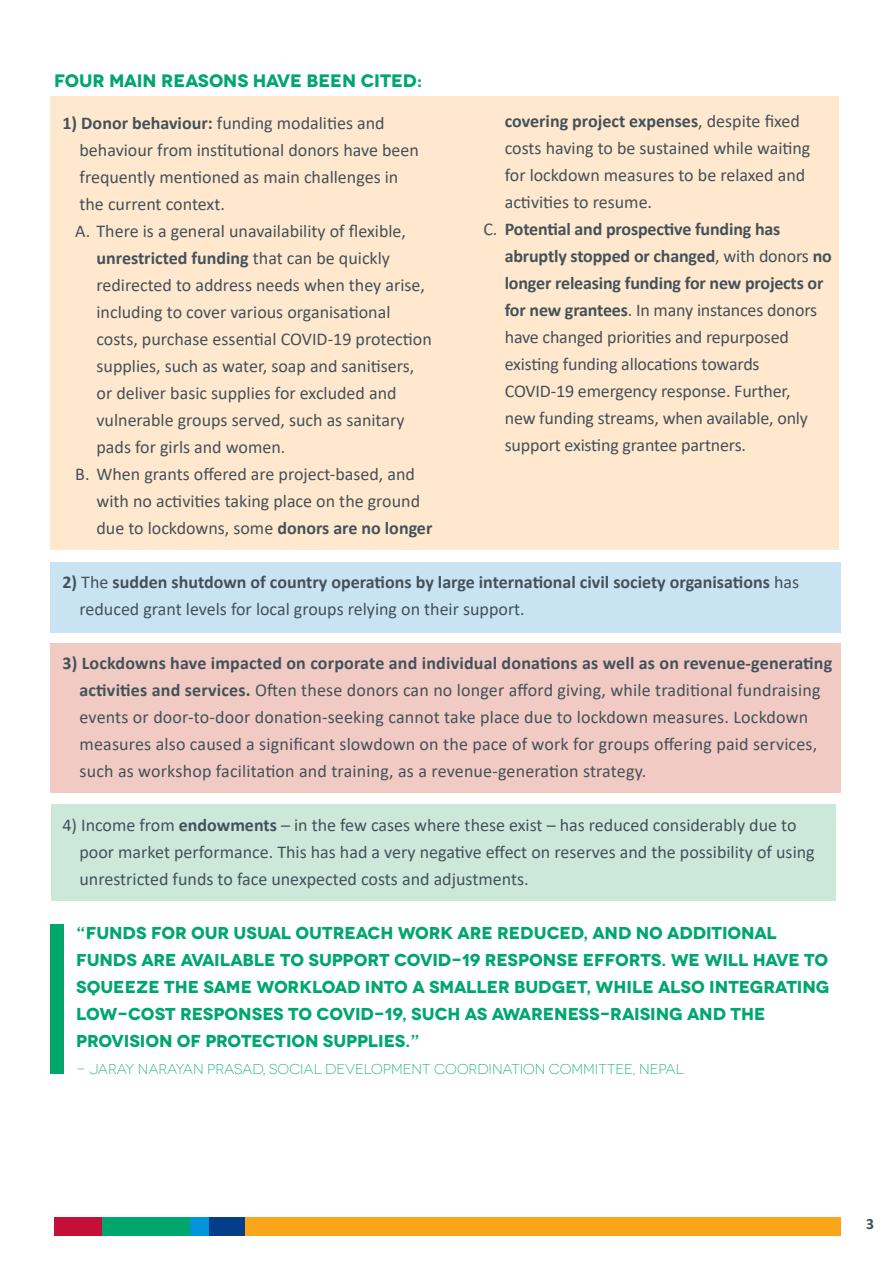
<style>
.page{position:relative;width:893px;height:1263px;background:#fff}
.page>*{position:absolute;margin:0;border:0;box-sizing:border-box;transform-origin:0 0}
.t1{font:18px/27px "Calibri";color:#43525a}
.t2{font:700 18px/27px "Calibri";letter-spacing:-.01em;color:#43525a}
.t3{font:700 18px "Novecentowide";color:#00a76d}
.t4{font:700 17.25px/27px "Novecentowide";color:#00a76d}
.t5{font:700 15.75px "Calibri";color:#43525a}
.t6{font:300 14.25px "Novecentowide";letter-spacing:-.005em;color:#00a76d}
.s1{font-weight:700}
.s2{font-weight:400}
</style>
<div class="page">
<div style="left:51px;top:96px;width:788px;height:454px;background:#ffe8cd"></div>
<div style="left:51px;top:562px;width:790px;height:71px;background:#cae3f3"></div>
<div style="left:51px;top:643px;width:790px;height:149px;background:#f1cac3"></div>
<div style="left:51px;top:804px;width:785px;height:97px;background:#cbe8db"></div>
<div style="left:245px;top:1217px;width:596px;height:18px;background:#faa61a"></div>
<div style="left:54px;top:1217px;width:48px;height:18px;background:#c41039"></div>
<div style="left:102px;top:1217px;width:88px;height:18px;background:#00a76d"></div>
<div style="left:190px;top:1217px;width:19px;height:18px;background:#0095da"></div>
<div style="left:209px;top:1217px;width:36px;height:18px;background:#023f88"></div>
<div style="left:51px;top:924px;width:13px;height:150px;background:#00a76d"></div>
<p class="t3" style="left:54px;top:69px;width:369px">FOUR MAIN REASONS HAVE BEEN CITED:</p>
<p class="t1" style="left:62px;top:109px;width:324px"><span class="s1">1) Donor behaviour:</span> funding modalities and</p>
<p class="t1" style="left:80px;top:136px;width:341px">behaviour from institutional donors have been</p>
<p class="t1" style="left:80px;top:163px;width:320px">frequently mentioned as main challenges in</p>
<p class="t1" style="left:80px;top:190px;width:147px">the current context.</p>
<p class="t1" style="left:75px;top:217px;width:332px">A. There is a general unavailability of flexible,</p>
<p class="t2" style="left:97px;top:244px;width:295px">unrestricted funding <span class="s2">that can be quickly</span></p>
<p class="t1" style="left:97px;top:271px;width:330px">redirected to address needs when they arise,</p>
<p class="t1" style="left:97px;top:298px;width:295px">including to cover various organisational</p>
<p class="t1" style="left:97px;top:325px;width:337px">costs, purchase essential COVID-19 protection</p>
<p class="t1" style="left:97px;top:352px;width:319px">supplies, such as water, soap and sanitisers,</p>
<p class="t1" style="left:97px;top:379px;width:302px">or deliver basic supplies for excluded and</p>
<p class="t1" style="left:97px;top:406px;width:310px">vulnerable groups served, such as sanitary</p>
<p class="t1" style="left:97px;top:433px;width:190px">pads for girls and women.</p>
<p class="t1" style="left:75px;top:460px;width:341px">B. When grants offered are project-based, and</p>
<p class="t1" style="left:97px;top:487px;width:325px">with no activities taking place on the ground</p>
<p class="t1" style="left:97px;top:514px;width:337px">due to lockdowns, some <span class="s1">donors are no longer</span></p>
<p class="t2" style="left:505px;top:107px;width:297px">covering project expenses<span class="s2">, despite fixed</span></p>
<p class="t1" style="left:505px;top:134px;width:307px">costs having to be sustained while waiting</p>
<p class="t1" style="left:505px;top:161px;width:302px">for lockdown measures to be relaxed and</p>
<p class="t1" style="left:505px;top:188px;width:149px">activities to resume.</p>
<p class="t2" style="left:483px;top:215px;width:298px"><span class="s2">C.</span> Potential and prospective funding has</p>
<p class="t2" style="left:505px;top:242px;width:329px">abruptly stopped or changed<span class="s2">, with donors</span> no</p>
<p class="t2" style="left:505px;top:269px;width:320px">longer releasing funding for new projects or</p>
<p class="t1" style="left:505px;top:296px;width:314px"><span class="s1">for new grantees</span>. In many instances donors</p>
<p class="t1" style="left:505px;top:323px;width:286px">have changed priorities and repurposed</p>
<p class="t1" style="left:505px;top:350px;width:256px">existing funding allocations towards</p>
<p class="t1" style="left:505px;top:377px;width:287px">COVID-19 emergency response. Further,</p>
<p class="t1" style="left:505px;top:404px;width:305px">new funding streams, when available, only</p>
<p class="t1" style="left:505px;top:431px;width:243px">support existing grantee partners.</p>
<p class="t2" style="left:79px;top:568px;width:721px;text-indent:-17px">2) <span class="s2">The</span> sudden shutdown of country operations by large international civil society organisations <span class="s2">has reduced grant levels for local groups relying on their support.</span></p>
<p class="t1" style="left:79px;top:649px;width:754px;text-indent:-17px"><span class="s1">3) Lockdowns have impacted on corporate and individual donations as well as on revenue-generating activities and services.</span> Often these donors can no longer afford giving, while traditional fundraising events or door-to-door donation-seeking cannot take place due to lockdown measures. Lockdown measures also caused a significant slowdown on the pace of work for groups offering paid services, such as workshop facilitation and training, as a revenue-generation strategy.</p>
<p class="t1" style="left:79px;top:811px;width:737px;text-indent:-17px">4) Income from <span class="s1">endowments</span> – in the few cases where these exist – has reduced considerably due to poor market performance. This has had a very negative effect on reserves and the possibility of using unrestricted funds to face unexpected costs and adjustments.</p>
<p class="t4" style="left:76px;top:919px;width:755px">“FUNDS FOR OUR USUAL OUTREACH WORK ARE REDUCED, AND NO ADDITIONAL FUNDS ARE AVAILABLE TO SUPPORT COVID-19 RESPONSE EFFORTS. WE WILL HAVE TO SQUEEZE THE SAME WORKLOAD INTO A SMALLER BUDGET, WHILE ALSO INTEGRATING LOW-COST RESPONSES TO COVID-19, SUCH AS AWARENESS-RAISING AND THE PROVISION OF PROTECTION SUPPLIES.”</p>
<p class="t6" style="left:76px;top:1061px;width:609px">- JARAY NARAYAN PRASAD, SOCIAL DEVELOPMENT COORDINATION COMMITTEE, NEPAL</p>
<p class="t5" style="left:866px;top:1213px;width:9px">3</p>
</div>
